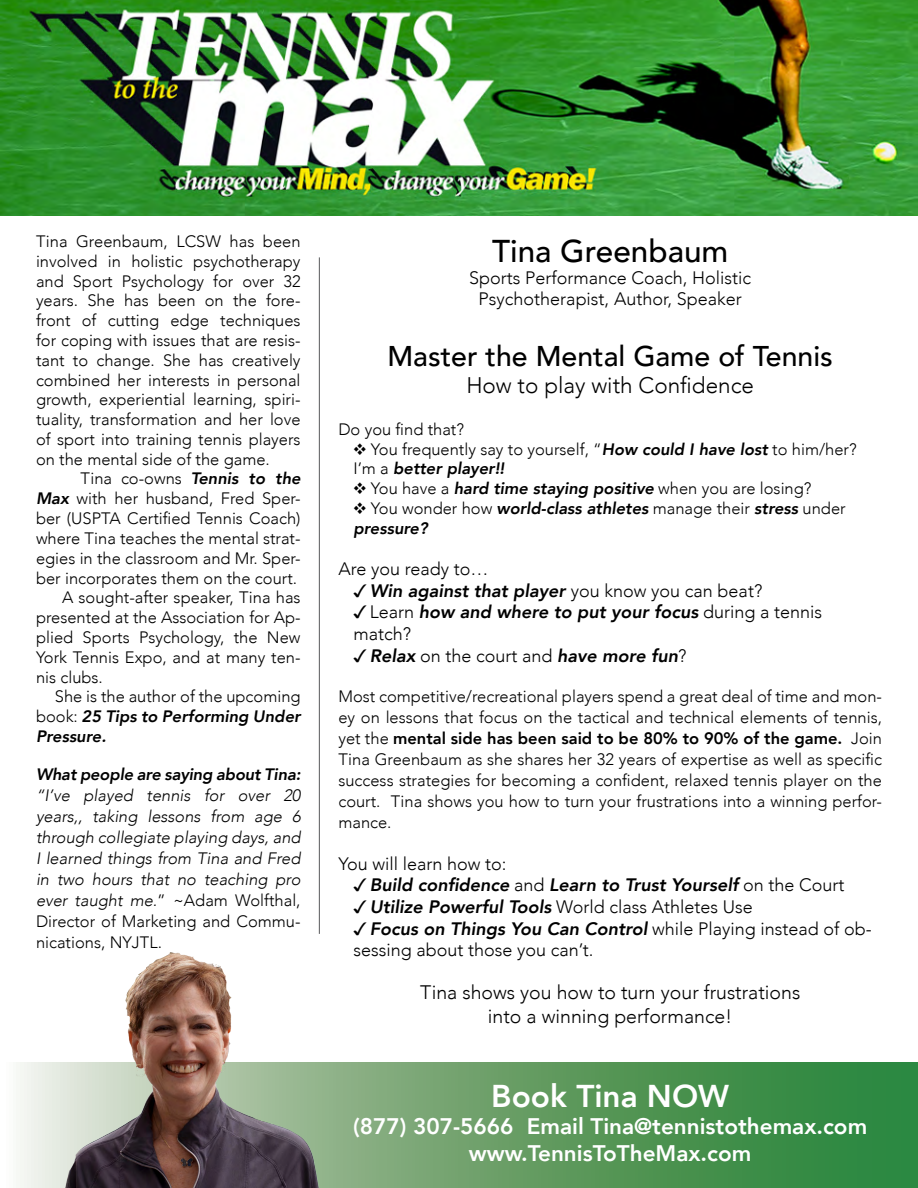
<style>
.page{position:relative;width:918px;height:1188px;background:#fff}
.page>*{position:absolute;margin:0;border:0;box-sizing:border-box;transform-origin:0 0}
.t1{font:500 31.5px "Avenir";color:#000}
.t2{font:800 31.5px "Avenir";color:#fff}
.t3{font:500 28.5px "Avenir";color:#000}
.t4{font:800 22.5px/27px "Avenir";color:#fff;text-align:center}
.t5{font:300 22.5px "Avenir";color:#000}
.t6{font:300 19.5px/23.4px "Avenir";color:#000;text-align:center}
.t7{font:300 18px/21.6px "Avenir";color:#000}
.t8{font:300 16.5px/19.8px "Avenir";color:#000;text-align:justify}
.t9{font:italic 300 16.5px/21px "Avenir";color:#000;text-align:justify}
.t10{font:italic 800 16.5px "Avenir";letter-spacing:-.01em;color:#000}
.s1{font-weight:800;font-style:italic}
.s2{font-weight:300;font-style:normal}
.s3{font-style:normal}
.s4{font-family:"Monotype Sorts";font-weight:400}
.s5{font-weight:800}
</style>
<div class="page">
<svg style="left:16px;top:1063px;width:902px;height:125px;background:#5f9c62"></svg>
<img style="left:0;top:0;width:918px;height:216px">
<hr style="left:319px;top:257px;width:1px;height:677px;background:#58595b">
<img style="left:55px;top:953px;width:278px;height:235px">
<p class="t8" style="left:36px;top:231px;width:266px">Tina Greenbaum, LCSW has been involved in holistic psychotherapy and Sport Psychology for over 32 years. She has been on the fore&shy;front of cutting edge techniques for coping with issues that are resis&shy;tant to change. She has creatively combined her interests in personal growth, experiential learning, spiri&shy;tuality, transformation and her love of sport into training tennis players on the mental side of the game.</p>
<p class="t8" style="left:81px;top:469px;width:222px">Tina co-owns <span class="s1">Tennis to the</span></p>
<p class="t8" style="left:36px;top:489px;width:266px"><span class="s1">Max</span> with her husband, Fred Sper-</p>
<p class="t8" style="left:36px;top:509px;width:266px">ber (USPTA Certified Tennis Coach)</p>
<p class="t8" style="left:36px;top:528px;width:266px">where Tina teaches the mental strat-</p>
<p class="t8" style="left:36px;top:548px;width:266px">egies in the classroom and Mr. Sper-</p>
<p class="t8" style="left:36px;top:568px;width:263px">ber incorporates them on the court.</p>
<p class="t8" style="left:62px;top:588px;width:240px">A sought-after speaker, Tina has</p>
<p class="t8" style="left:36px;top:608px;width:266px">presented at the Association for Ap-</p>
<p class="t8" style="left:36px;top:627px;width:266px">plied Sports Psychology, the New</p>
<p class="t8" style="left:36px;top:647px;width:266px">York Tennis Expo, and at many ten-</p>
<p class="t8" style="left:36px;top:667px;width:68px">nis clubs.</p>
<p class="t8" style="left:55px;top:687px;width:247px">She is the author of the upcoming</p>
<p class="t10" style="left:36px;top:707px;width:266px"><span class="s2">book:</span> 25 Tips to Performing Under</p>
<p class="t10" style="left:36px;top:726px;width:72px">Pressure.</p>
<p class="t10" style="left:36px;top:764px;width:266px">What people are saying about Tina:</p>
<p class="t9" style="left:36px;top:785px;width:266px">“I’ve played tennis for over 20 years,, taking lessons from age 6 through collegiate playing days, and I learned things from Tina and Fred in two hours that no teaching pro ever taught me.<span class="s3">” ~Adam Wolfthal, Director of Marketing and Commu&shy;nications, NYJTL.</span></p>
<h1 class="t1" style="left:492px;top:224px;width:238px">Tina Greenbaum</h1>
<p class="t7" style="left:469px;top:267px;width:284px;text-align:center">Sports Performance Coach, Holistic<br>Psychotherapist, Author, Speaker</p>
<h2 class="t3" style="left:387px;top:332px;width:447px">Master the Mental Game of Tennis</h2>
<h3 class="t5" style="left:466px;top:372px;width:289px">How to play with Confidence</h3>
<p class="t8" style="left:353px;top:419px;width:505px;text-align:left;text-indent:-15px">Do you find that?<br><span class="s4">V</span> You frequently say to yourself, “<span class="s1">How could I have lost</span> to him/her?<br>I’m a <span class="s1">better player!!<br></span><span class="s4">V</span> You have a <span class="s1">hard time staying positive</span> when you are losing?<br><span class="s4">V</span> You wonder how <span class="s1">world-class athletes</span> manage their <span class="s1">stress</span> under <span class="s1">pressure?</span></p>
<p class="t7" style="left:353px;top:558px;width:470px;text-indent:-15px">Are you ready to…<br><span class="s4">3</span><span class="s1">Win against that player</span> you know you can beat?<br><span class="s4">3</span>Learn <span class="s1">how and where to put your focus</span> during a tennis match?<br><span class="s4">3</span><span class="s1">Relax</span> on the court and <span class="s1">have more fun</span>?</p>
<p class="t8" style="left:338px;top:686px;width:545px;line-height:21px">Most competitive/recreational players spend a great deal of time and mon&shy;ey on lessons that focus on the tactical and technical elements of tennis, yet the <span class="s5">mental side has been said to be 80% to 90% of the game.</span> Join Tina Greenbaum as she shares her 32 years of expertise as well as specific success strategies for becoming a confident, relaxed tennis player on the court. Tina shows you how to turn your frustrations into a winning perfor&shy;mance.</p>
<p class="t7" style="left:353px;top:853px;width:520px;text-indent:-15px">You will learn how to:<br><span class="s4">3</span><span class="s1">Build confidence</span> and <span class="s1">Learn to Trust Yourself</span> on the Court <span class="s4">3</span><span class="s1">Utilize Powerful Tools</span> World class Athletes Use<br><span class="s4">3</span><span class="s1">Focus on Things You Can Control</span> while Playing instead of ob&shy;sessing about those you can’t.</p>
<p class="t6" style="left:420px;top:981px;width:382px">Tina shows you how to turn your frustrations into a winning performance!</p>
<h1 class="t2" style="left:491px;top:1071px;width:239px">Book Tina NOW</h1>
<h3 class="t4" style="left:353px;top:1112px;width:516px">(877) 307-5666 Email Tina@tennistothemax.com www.TennisToTheMax.com</h3>
</div>
